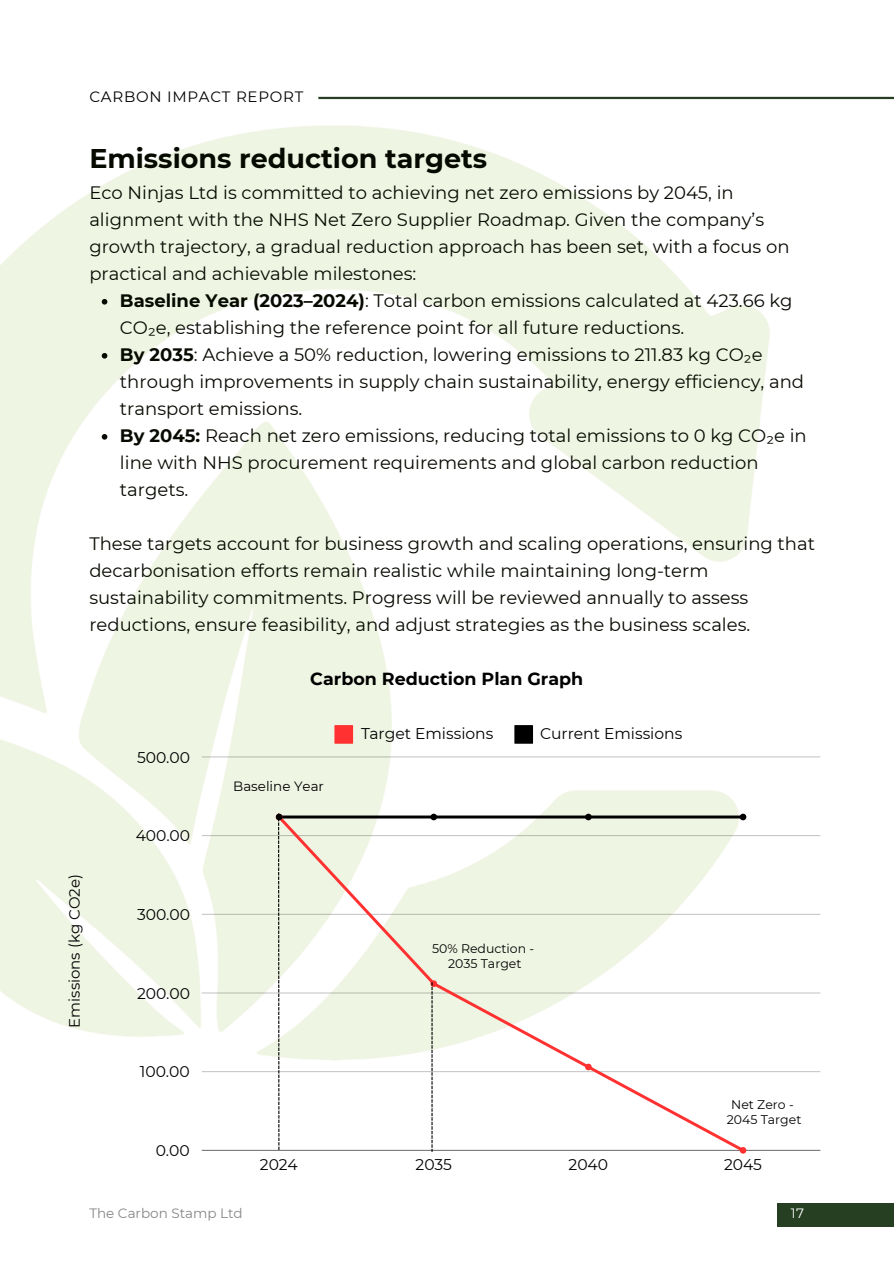
<style>
.page{position:relative;width:894px;height:1264px;background:#fff}
.page>*{position:absolute;margin:0;border:0;box-sizing:border-box;transform-origin:0 0}
.t1{font:700 27px "Montserrat";color:#060a00}
.t2{font:18px/27px "Montserrat";color:#060a00}
.t3{font:700 17.4px "Montserrat";color:#000}
.t4{font:15.45px "Montserrat";color:#000}
.t5{font:15px "Montserrat";letter-spacing:.05em;color:#000}
.t6{font:15px "Montserrat";color:#000}
.t7{font:13.5px "Montserrat";color:#868686}
.t8{font:13.5px "Montserrat";color:#000}
.t9{font:13.5px "Montserrat";color:#fff}
.t10{font:12.45px "Montserrat";color:#000}
.s1{font-weight:700}
</style>
<div class="page">
<img style="left:0;top:96px;width:891px;height:976px">
<hr style="left:318px;top:97px;width:575px;height:2px;background:#263f23">
<div style="left:776px;top:1202px;width:117px;height:24px;background:#263f23"></div>
<svg style="left:102px;top:299px;width:5px;height:5px"></svg>
<svg style="left:102px;top:353px;width:5px;height:5px"></svg>
<svg style="left:102px;top:434px;width:5px;height:5px"></svg>
<svg style="left:334px;top:725px;width:19px;height:18px"></svg>
<svg style="left:514px;top:725px;width:19px;height:18px"></svg>
<hr style="left:202px;top:1149px;width:618px;height:1px;background:#e9e9e9">
<hr style="left:202px;top:1071px;width:618px;height:1px;background:#cacaca">
<hr style="left:202px;top:992px;width:618px;height:1px;background:#000;opacity:.25">
<hr style="left:202px;top:914px;width:618px;height:1px;background:#000;opacity:.25">
<hr style="left:202px;top:835px;width:618px;height:1px;background:#000;opacity:.25">
<hr style="left:202px;top:756px;width:618px;height:1px;background:#000;opacity:.25">
<svg style="left:276px;top:813px;width:470px;height:340px"></svg>
<h2 class="t5" style="left:89px;top:88px;width:215px">CARBON IMPACT REPORT</h2>
<p class="t1" style="left:89px;top:142px;width:399px">Emissions reduction targets</p>
<p class="t2" style="left:89px;top:179px;width:701px">Eco Ninjas Ltd is committed to achieving net zero emissions by 2045, in alignment with the NHS Net Zero Supplier Roadmap. Given the company’s growth trajectory, a gradual reduction approach has been set, with a focus on practical and achievable milestones:</p>
<p class="t2" style="left:120px;top:287px;width:674px"><span class="s1">Baseline Year (2023–2024)</span>: Total carbon emissions calculated at 423.66 kg<br>CO₂e, establishing the reference point for all future reductions.</p>
<p class="t2" style="left:120px;top:341px;width:685px"><span class="s1">By 2035</span>: Achieve a 50% reduction, lowering emissions to 211.83 kg CO₂e through improvements in supply chain sustainability, energy efficiency, and transport emissions.</p>
<h2 class="t2" style="left:120px;top:422px;width:688px"><span class="s1">By 2045:</span> Reach net zero emissions, reducing total emissions to 0 kg CO₂e in line with NHS procurement requirements and global carbon reduction targets.</h2>
<h1 class="t2" style="left:89px;top:530px;width:727px">These targets account for business growth and scaling operations, ensuring that decarbonisation efforts remain realistic while maintaining long-term sustainability commitments. Progress will be reviewed annually to assess reductions, ensure feasibility, and adjust strategies as the business scales.</h1>
<p class="t3" style="left:310px;top:668px;width:274px">Carbon Reduction Plan Graph</p>
<p class="t6" style="left:65px;top:1027px;width:155px;rotate:-90deg">Emissions (kg CO2e)</p>
<p class="t4" style="left:137px;top:747px;width:54px">500.00</p>
<p class="t4" style="left:136px;top:826px;width:56px">400.00</p>
<p class="t4" style="left:137px;top:905px;width:54px">300.00</p>
<p class="t4" style="left:137px;top:983px;width:54px">200.00</p>
<p class="t4" style="left:140px;top:1062px;width:51px">100.00</p>
<p class="t4" style="left:156px;top:1140px;width:35px">0.00</p>
<p class="t8" style="left:233px;top:777px;width:92px">Baseline Year</p>
<p class="t4" style="left:361px;top:723px;width:134px">Target Emissions</p>
<p class="t4" style="left:540px;top:723px;width:143px">Current Emissions</p>
<h4 class="t10" style="left:432px;top:940px;width:104px">50% Reduction -</h4>
<p class="t10" style="left:448px;top:955px;width:75px">2035 Target</p>
<p class="t10" style="left:731px;top:1097px;width:64px">Net Zero -</p>
<p class="t10" style="left:726px;top:1112px;width:76px">2045 Target</p>
<p class="t4" style="left:260px;top:1154px;width:39px">2024</p>
<p class="t4" style="left:415px;top:1154px;width:38px">2035</p>
<p class="t4" style="left:568px;top:1154px;width:41px">2040</p>
<p class="t4" style="left:723px;top:1154px;width:40px">2045</p>
<h3 class="t7" style="left:89px;top:1205px;width:155px">The Carbon Stamp Ltd</h3>
<p class="t9" style="left:790px;top:1205px;width:15px">17</p>
</div>
